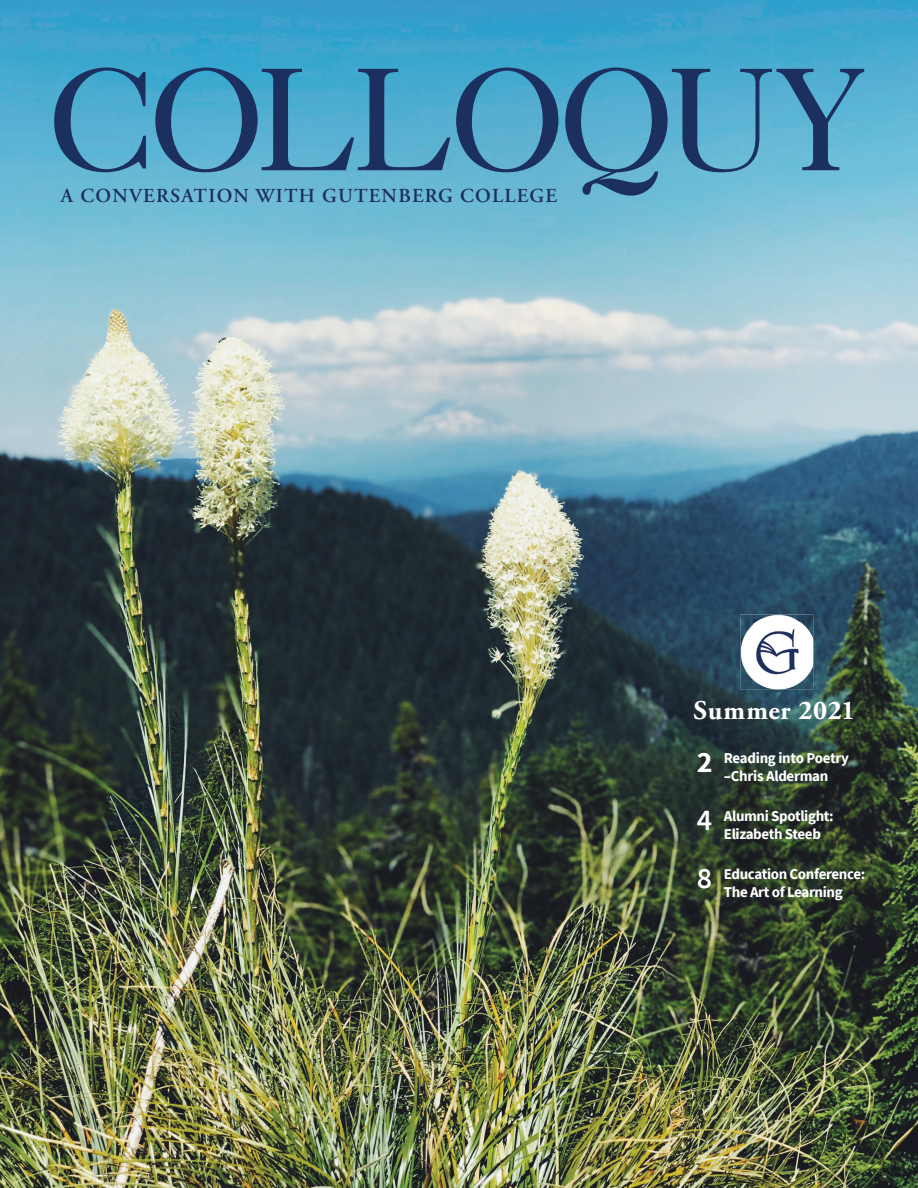
<style>
.page{position:relative;width:918px;height:1188px;background:#fff}
.page>*{position:absolute;margin:0;border:0;box-sizing:border-box;transform-origin:0 0}
.t1{font:700 27px "Adobe Garamond Pro";letter-spacing:.025em;color:#fff}
.t2{font:600 19.8px "Adobe Garamond Pro";letter-spacing:.065em;color:#1c305f}
.t3{font:700 15px/18px "Source Sans Pro";letter-spacing:-.025em;color:#fff;text-align:center}
.s1{font-size:30px}
.s2{font-weight:600;font-size:30px}
</style>
<div class="page">
<img style="left:0;top:0;width:918px;height:1188px">
<svg style="left:54px;top:68px;width:92px;height:104px"></svg>
<svg style="left:155px;top:68px;width:295px;height:104px"></svg>
<svg style="left:456px;top:68px;width:102px;height:104px"></svg>
<svg style="left:565px;top:68px;width:299px;height:128px"></svg>
<img style="left:740px;top:614px;width:73px;height:76px">
<img style="left:753px;top:619px;width:47px;height:59px">
<h2 class="t2" style="left:61px;top:185px;width:498px">A CONVERSATION WITH GUTENBERG COLLEGE</h2>
<h1 class="t1" style="left:694px;top:694px;width:163px">Summer 2021</h1>
<p class="t3" style="left:697px;top:749px;width:154px"><span class="s1">2</span> Reading into Poetry –Chris Alderman</p>
<p class="t3" style="left:724px;top:806px;width:111px;text-align:left;text-indent:-27px"><span class="s2">4</span> Alumni Spotlight:<br>Elizabeth Steeb</p>
<p class="t3" style="left:697px;top:865px;width:170px"><span class="s2">8</span> Education Conference:<br>The Art of Learning</p>
</div>
